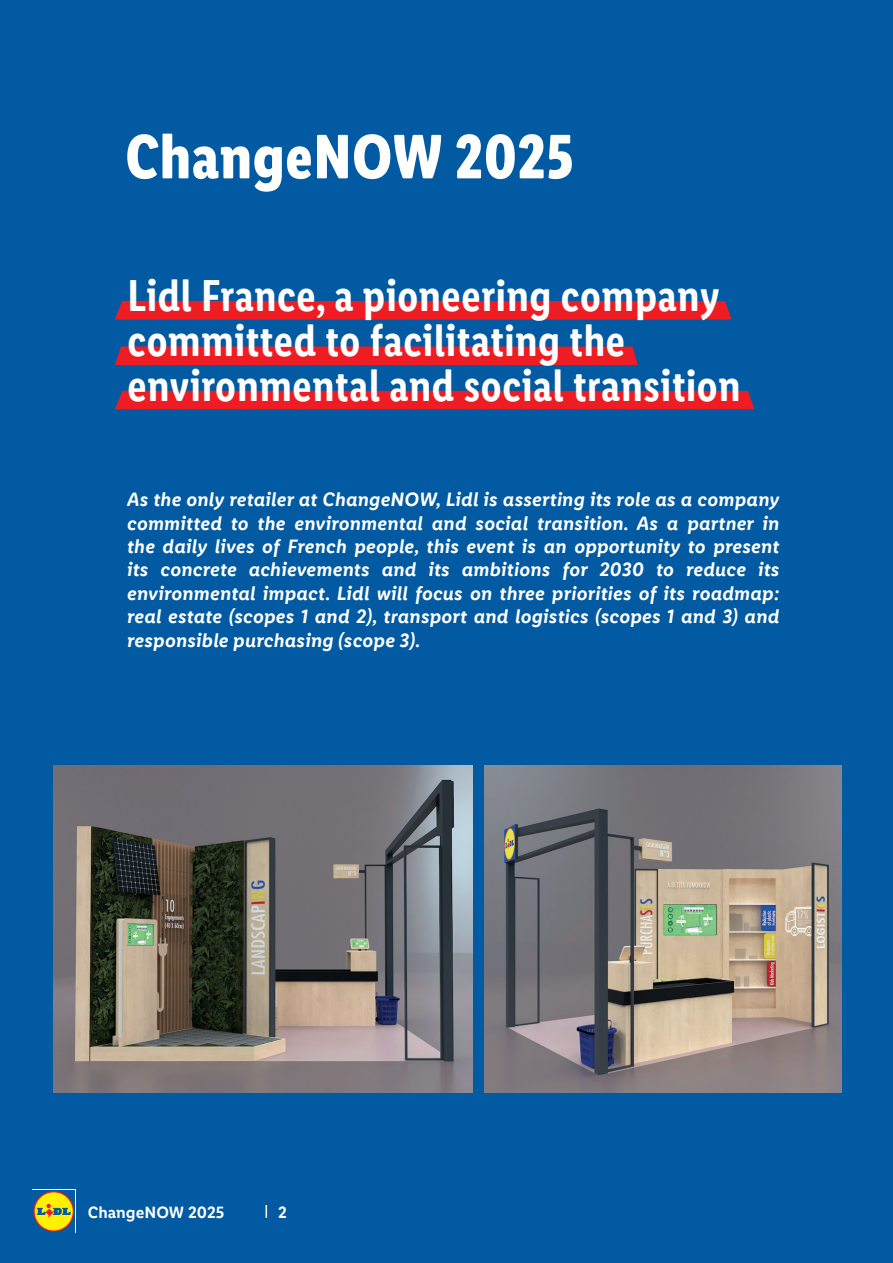
<style>
.page{position:relative;width:893px;height:1263px;background:#015aa2}
.page>*{position:absolute;margin:0;border:0;box-sizing:border-box;transform-origin:0 0}
.t1{font:700 63px "Lidl Font Cond Pro";color:#fff}
.t2{font:600 45px/45px "Lidl Font Cond Pro";color:#fff}
.t3{font:italic 600 19.5px/23.4px "Lidl Font Pro";letter-spacing:.01em;color:#fff;text-align:justify}
.t4{font:600 16.5px "Lidl Font Pro";color:#fff}
</style>
<div class="page">
<svg style="left:266px;top:1205px;width:1px;height:13px"></svg>
<div style="left:32px;top:1189px;width:44px;height:44px;background:#fff"></div>
<div style="left:32px;top:1190px;width:43px;height:43px;background:#015aa2"></div>
<svg style="left:33px;top:1191px;width:41px;height:41px"></svg>
<div style="left:35px;top:1192px;width:38px;height:38px;background:#fff101;border-radius:50%"></div>
<svg style="left:37px;top:1204px;width:34px;height:13px"></svg>
<div style="left:115px;top:301px;width:616px;height:19px;background:#ee1d23"></div>
<div style="left:115px;top:346px;width:523px;height:19px;background:#ee1d23"></div>
<div style="left:115px;top:391px;width:639px;height:18px;background:#ee1d23"></div>
<img style="left:54px;top:765px;width:419px;height:328px">
<img style="left:484px;top:765px;width:357px;height:328px">
<h1 class="t1" style="left:125px;top:119px;width:450px">ChangeNOW 2025</h1>
<h2 class="t2" style="left:127px;top:273px;width:615px">Lidl France, a pioneering company committed to facilitating the environmental and social transition</h2>
<p class="t3" style="left:127px;top:488px;width:654px">As the only retailer at ChangeNOW, Lidl is asserting its role as a company committed to the environmental and social transition. As a partner in the daily lives of French people, this event is an opportunity to present its concrete achievements and its ambitions for 2030 to reduce its environmental impact. Lidl will focus on three priorities of its roadmap: real estate (scopes 1 and 2), transport and logistics (scopes 1 and 3) and responsible purchasing (scope 3).</p>
<p class="t4" style="left:88px;top:1203px;width:138px">ChangeNOW 2025</p>
<p class="t4" style="left:278px;top:1203px;width:10px">2</p>
</div>
